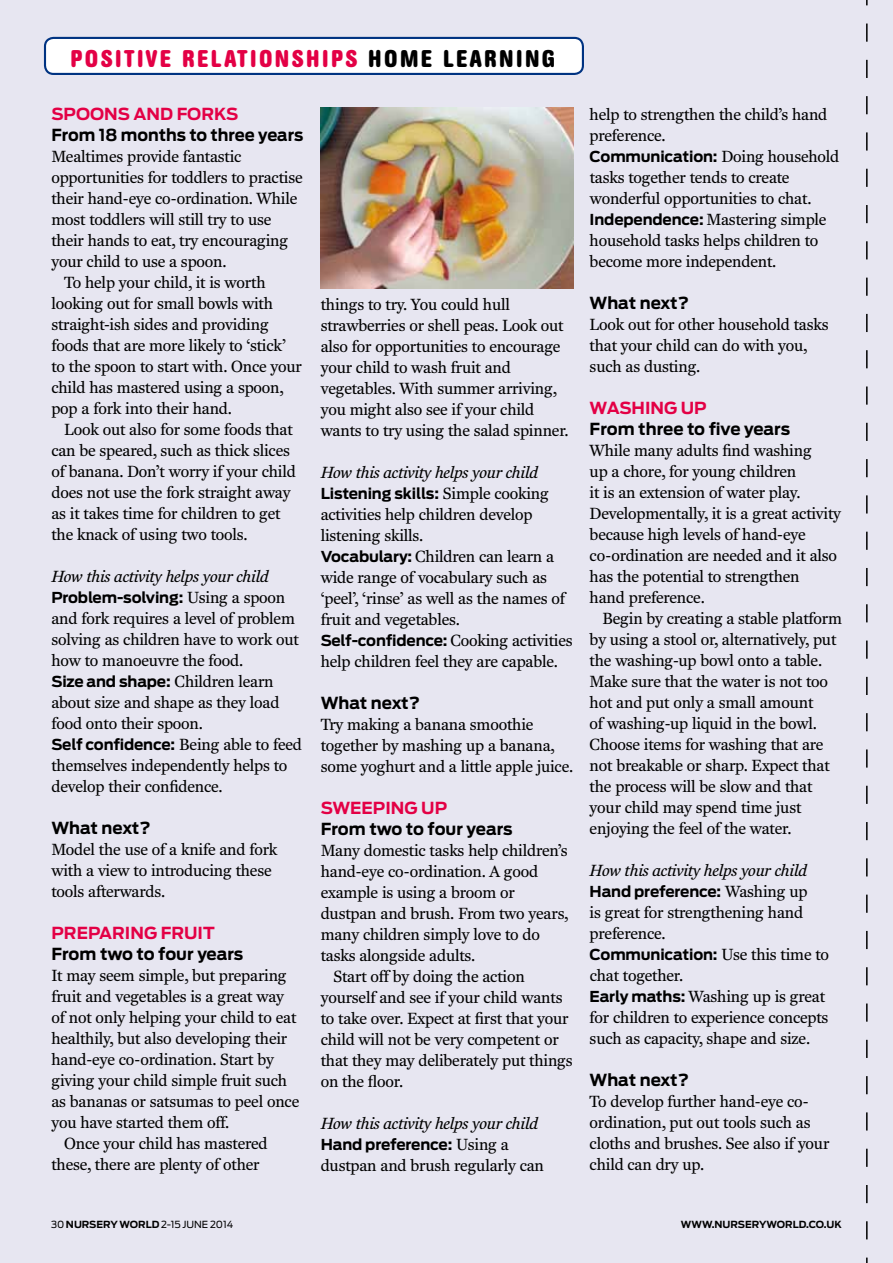
<style>
.page{position:relative;width:893px;height:1263px;background:#e7e6f1}
.page>*{position:absolute;margin:0;border:0;box-sizing:border-box;transform-origin:0 0}
.t1{font:700 condensed 24px "AG Book Rounded BQ";letter-spacing:.1em;color:#e30045}
.t2{font:700 condensed 24px "AG Book Rounded BQ";color:#000}
.t3{font:16.5px/21px "Fenway";letter-spacing:-.01em;color:#000}
.t4{font:700 16.5px "Antenna";color:#000}
.t5{font:italic 16.5px "Fenway";letter-spacing:-.01em;color:#000}
.t6{font:700 16.5px "Antenna";color:#e30045}
.t7{font:700 15px "Antenna";letter-spacing:-.01em;color:#000}
.t8{font:700 11.7px "Antenna";color:#000}
.t9{font:9.75px "Antenna";color:#000}
.t10{font:700 9.75px "Antenna";color:#000}
.s1{color:#000}
.s2{font-family:"Fenway";font-weight:400;font-size:16.5px}
.s3{font-family:"Antenna";font-weight:700;font-size:15px}
.s4{font-weight:700}
</style>
<div class="page">
<svg style="left:866px;top:0;width:2px;height:1263px"></svg>
<div style="left:45px;top:38px;width:538px;height:36px;background:#fff;border-radius:9px"></div>
<div style="left:44px;top:37px;width:540px;height:38px;border:2px solid #003382;border-radius:9px"></div>
<img style="left:321px;top:107px;width:252px;height:181px">
<h1 class="t1" style="left:71px;top:44px;width:388px">POSITIVE RELATIONSHIPS <span class="s1">HOME LEARNIN</span></h1>
<h1 class="t2" style="left:542px;top:44px;width:15px">G</h1>
<p class="t6" style="left:51px;top:104px;width:39px">SPOON</p>
<p class="t6" style="left:118px;top:104px;width:84px">S AND FORK</p>
<p class="t6" style="left:226px;top:104px;width:14px">S</p>
<p class="t4" style="left:51px;top:125px;width:253px">From 18 months to three years</p>
<p class="t3" style="left:51px;top:146px;width:192px">Mealtimes provide fantastic</p>
<p class="t3" style="left:51px;top:167px;width:253px">opportunities for toddlers to practise</p>
<p class="t3" style="left:51px;top:188px;width:247px">their hand-eye co-ordination. While</p>
<p class="t3" style="left:51px;top:209px;width:221px">most toddlers will still try to use</p>
<p class="t3" style="left:51px;top:230px;width:238px">their hands to eat, try encouraging</p>
<p class="t3" style="left:51px;top:251px;width:176px">your child to use a spoon.</p>
<p class="t3" style="left:64px;top:272px;width:203px">To help your child, it is worth</p>
<p class="t3" style="left:51px;top:293px;width:223px">looking out for small bowls with</p>
<p class="t3" style="left:51px;top:314px;width:219px">straight-ish sides and providing</p>
<p class="t3" style="left:51px;top:335px;width:236px">foods that are more likely to ‘stick’</p>
<p class="t3" style="left:51px;top:356px;width:252px">to the spoon to start with. Once your</p>
<p class="t3" style="left:51px;top:377px;width:234px">child has mastered using a spoon,</p>
<p class="t3" style="left:51px;top:398px;width:182px">pop a fork into their hand.</p>
<p class="t3" style="left:64px;top:419px;width:230px">Look out also for some foods that</p>
<p class="t3" style="left:51px;top:440px;width:240px">can be speared, such as thick slices</p>
<p class="t3" style="left:51px;top:461px;width:246px">of banana. Don’t worry if your child</p>
<p class="t3" style="left:51px;top:482px;width:241px">does not use the fork straight away</p>
<p class="t3" style="left:51px;top:503px;width:231px">as it takes time for children to get</p>
<p class="t3" style="left:51px;top:524px;width:197px">the knack of using two tools.</p>
<p class="t5" style="left:51px;top:567px;width:219px">How this activity helps your child</p>
<p class="t7" style="left:51px;top:589px;width:235px">Problem-solving: <span class="s2">Using a spoon</span></p>
<p class="t3" style="left:51px;top:608px;width:249px">and fork requires a level of problem solving as children have to work out how to manoeuvre the food.</p>
<p class="t7" style="left:51px;top:673px;width:224px">Size and shape: <span class="s2">Children learn</span></p>
<p class="t3" style="left:51px;top:692px;width:229px">about size and shape as they load food onto their spoon.</p>
<p class="t7" style="left:51px;top:736px;width:252px">Self confidence: <span class="s2">Being able to feed</span></p>
<p class="t3" style="left:51px;top:755px;width:238px">themselves independently helps to develop their confidence.</p>
<p class="t4" style="left:51px;top:818px;width:101px">What next?</p>
<p class="t3" style="left:51px;top:839px;width:228px">Model the use of a knife and fork with a view to introducing these tools afterwards.</p>
<p class="t6" style="left:51px;top:923px;width:165px">PREPARING FRU IT</p>
<p class="t4" style="left:51px;top:944px;width:193px">From two to four years</p>
<p class="t3" style="left:51px;top:965px;width:237px">It may seem simple, but preparing</p>
<p class="t3" style="left:51px;top:986px;width:234px">fruit and vegetables is a great way</p>
<p class="t3" style="left:51px;top:1007px;width:246px">of not only helping your child to eat</p>
<p class="t3" style="left:51px;top:1028px;width:237px">healthily, but also developing their</p>
<p class="t3" style="left:51px;top:1049px;width:224px">hand-eye co-ordination. Start by</p>
<p class="t3" style="left:51px;top:1070px;width:237px">giving your child simple fruit such</p>
<p class="t3" style="left:51px;top:1091px;width:249px">as bananas or satsumas to peel once</p>
<p class="t3" style="left:51px;top:1112px;width:179px">you have started them off.</p>
<p class="t3" style="left:64px;top:1133px;width:205px">Once your child has mastered</p>
<p class="t3" style="left:51px;top:1154px;width:210px">these, there are plenty of other</p>
<p class="t3" style="left:321px;top:294px;width:249px">things to try. You could hull strawberries or shell peas. Look out also for opportunities to encourage your child to wash fruit and vegetables. With summer arriving, you might also see if your child wants to try using the salad spinner.</p>
<p class="t5" style="left:321px;top:462px;width:219px">How this activity helps your child</p>
<p class="t7" style="left:321px;top:484px;width:230px">Listening skills: <span class="s2">Simple cooking</span></p>
<p class="t3" style="left:321px;top:504px;width:253px">activities help children develop listening skills.<br><span class="s3">Vocabulary:</span> Children can learn a wide range of vocabulary such as ‘peel’, ‘rinse’ as well as the names of fruit and vegetables.<br><span class="s3">Self-confidence:</span> Cooking activities help children feel they are capable.</p>
<p class="t4" style="left:321px;top:693px;width:101px">What next?</p>
<p class="t3" style="left:321px;top:714px;width:254px">Try making a banana smoothie together by mashing up a banana, some yoghurt and a little apple juice.</p>
<p class="t6" style="left:321px;top:798px;width:26px">SWEE</p>
<p class="t6" style="left:373px;top:798px;width:76px">PING UP</p>
<p class="t4" style="left:321px;top:819px;width:193px">From two to four years</p>
<p class="t3" style="left:321px;top:840px;width:248px">Many domestic tasks help children’s</p>
<p class="t3" style="left:321px;top:861px;width:219px">hand-eye co-ordination. A good</p>
<p class="t3" style="left:321px;top:882px;width:196px">example is using a broom or</p>
<p class="t3" style="left:321px;top:903px;width:249px">dustpan and brush. From two years,</p>
<p class="t3" style="left:321px;top:924px;width:221px">many children simply love to do</p>
<p class="t3" style="left:321px;top:945px;width:156px">tasks alongside adults.</p>
<p class="t3" style="left:333px;top:966px;width:193px">Start off by doing the action</p>
<p class="t3" style="left:321px;top:987px;width:243px">yourself and see if your child wants</p>
<p class="t3" style="left:321px;top:1008px;width:249px">to take over. Expect at first that your</p>
<p class="t3" style="left:321px;top:1029px;width:239px">child will not be very competent or</p>
<p class="t3" style="left:321px;top:1050px;width:253px">that they may deliberately put things</p>
<p class="t3" style="left:321px;top:1071px;width:84px">on the floor.</p>
<p class="t5" style="left:321px;top:1113px;width:219px">How this activity helps your child</p>
<p class="t7" style="left:321px;top:1135px;width:190px">Hand preference: <span class="s2">Using a</span></p>
<p class="t3" style="left:321px;top:1155px;width:225px">dustpan and brush regularly can</p>
<p class="t3" style="left:590px;top:104px;width:239px">help to strengthen the child’s hand preference.</p>
<p class="t7" style="left:590px;top:148px;width:251px">Communication: <span class="s2">Doing household</span></p>
<p class="t3" style="left:590px;top:167px;width:238px">tasks together tends to create wonderful opportunities to chat.<br><span class="s3">Independence:</span> Mastering simple household tasks helps children to become more independent.</p>
<p class="t4" style="left:590px;top:293px;width:101px">What next?</p>
<p class="t3" style="left:590px;top:314px;width:240px">Look out for other household tasks that your child can do with you, such as dusting.</p>
<p class="t6" style="left:590px;top:398px;width:119px">WASHING UP</p>
<p class="t4" style="left:590px;top:419px;width:202px">From three to five years</p>
<p class="t3" style="left:590px;top:440px;width:253px">While many adults find washing<br>up a chore, for young children<br>it is an extension of water play.<br>Developmentally, it is a great activity because high levels of hand-eye co-ordination are needed and it also has the potential to strengthen<br>hand preference.</p>
<p class="t3" style="left:590px;top:608px;width:254px;text-indent:13px">Begin by creating a stable platform by using a stool or, alternatively, put the washing-up bowl onto a table.<br>Make sure that the water is not too hot and put only a small amount<br>of washing-up liquid in the bowl.<br>Choose items for washing that are not breakable or sharp. Expect that the process will be slow and that your child may spend time just enjoying the feel of the water.</p>
<p class="t5" style="left:590px;top:860px;width:219px">How this activity helps your child</p>
<p class="t7" style="left:590px;top:883px;width:219px">Hand preference: <span class="s2">Washing up</span></p>
<p class="t3" style="left:590px;top:902px;width:215px">is great for strengthening hand preference.</p>
<p class="t7" style="left:590px;top:946px;width:241px">Communication: <span class="s2">Use this time to</span></p>
<p class="t3" style="left:590px;top:965px;width:240px">chat together.<br><span class="s3">Early maths:</span> Washing up is great for children to experience concepts such as capacity, shape and size.</p>
<p class="t4" style="left:590px;top:1070px;width:101px">What next?</p>
<p class="t3" style="left:590px;top:1091px;width:241px">To develop further hand-eye co&shy;ordination, put out tools such as cloths and brushes. See also if your child can dry up.</p>
<p class="t8" style="left:639px;top:741px;width:50px">Caption</p>
<p class="t9" style="left:51px;top:1218px;width:184px">30 <span class="s4">nursery world</span> 2-15 JUNE 2014</p>
<p class="t10" style="left:681px;top:1218px;width:162px">www.nurs eryworld.co.uk</p>
<p class="t9" style="left:51px;top:1218px;width:9px">0</p>
<p class="t9" style="left:162px;top:1218px;width:86px">00 MONTH 2008</p>
</div>
